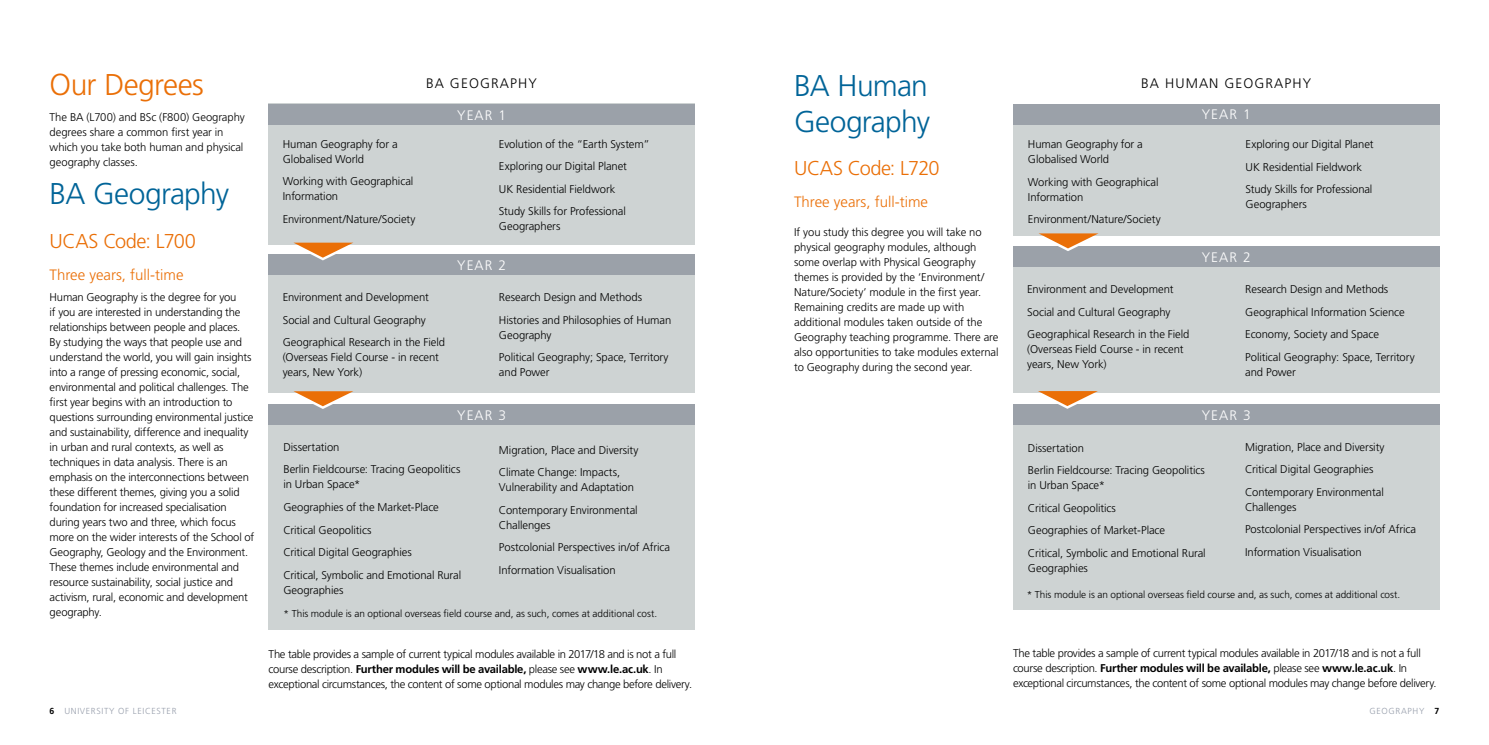
<style>
.page{position:relative;width:1489px;height:745px;background:#fff}
.page>*{position:absolute;margin:0;border:0;box-sizing:border-box;transform-origin:0 0}
.t1{font:300 30.25px "Frutiger LT Std";color:#ea6f07}
.t2{font:300 30px/36px "Frutiger LT Std";letter-spacing:-.025em;color:#006498}
.t3{font:300 20px "Frutiger LT Std";letter-spacing:-.025em;color:#ea6f07}
.t4{font:300 15px "Frutiger LT Std";color:#ea6f07}
.t5{font:300 13.75px "Frutiger LT Std";letter-spacing:.08em;color:#fff}
.t6{font:300 13.75px "Frutiger LT Std";letter-spacing:.08em;color:#000}
.t7{font:300 11.25px/15px "Frutiger LT Std";letter-spacing:-.01em;color:#000}
.t8{font:300 11.25px/15px "Frutiger LT Std";letter-spacing:-.03em;color:#000}
.t9{font:300 10px "Frutiger LT Std";letter-spacing:-.005em;color:#000}
.t10{font:300 8.75px "Frutiger LT Std";letter-spacing:.075em;color:#989fac}
.s1{font-size:30px}
.s2{font-weight:700}
.s3{font-weight:700;color:#000}
</style>
<div class="page">
<div style="left:268px;top:254px;width:426px;height:139px;background:#ced3d3"></div>
<div style="left:268px;top:254px;width:426px;height:21px;background:#9ba1a9"></div>
<div style="left:268px;top:104px;width:426px;height:141px;background:#ced3d3"></div>
<div style="left:268px;top:104px;width:426px;height:20px;background:#9ba1a9"></div>
<div style="left:268px;top:404px;width:426px;height:225px;background:#ced3d3"></div>
<div style="left:268px;top:404px;width:426px;height:21px;background:#9ba1a9"></div>
<svg style="left:293px;top:242px;width:60px;height:18px"></svg>
<svg style="left:293px;top:391px;width:60px;height:18px"></svg>
<div style="left:1012px;top:246px;width:427px;height:147px;background:#ced3d3"></div>
<div style="left:1012px;top:246px;width:427px;height:21px;background:#9ba1a9"></div>
<div style="left:1012px;top:404px;width:427px;height:206px;background:#ced3d3"></div>
<div style="left:1012px;top:404px;width:427px;height:20px;background:#9ba1a9"></div>
<svg style="left:1038px;top:391px;width:59px;height:17px"></svg>
<div style="left:1012px;top:104px;width:427px;height:132px;background:#ced3d3"></div>
<div style="left:1012px;top:104px;width:427px;height:20px;background:#9ba1a9"></div>
<svg style="left:1039px;top:233px;width:59px;height:18px"></svg>
<h1 class="t1" style="left:50px;top:67px;width:156px">Our <span class="s1">Degre</span>es</h1>
<p class="t7" style="left:50px;top:109px;width:197px">The BA (L700) and BSc (F800) Geography degrees share a common first year in which you take both human and physical geography classes.</p>
<h2 class="t2" style="left:50px;top:176px;width:181px">BA Geography</h2>
<h3 class="t3" style="left:50px;top:229px;width:148px">UCAS Code: L700</h3>
<h3 class="t4" style="left:50px;top:266px;width:135px">Three years, full-time</h3>
<p class="t7" style="left:50px;top:289px;width:206px">Human Geography is the degree for you<br>if you are interested in understanding the relationships between people and places.<br>By studying the ways that people use and understand the world, you will gain insights into a range of pressing economic, social, environmental and political challenges. The first year begins with an introduction to questions surrounding environmental justice and sustainability, difference and inequality in urban and rural contexts, as well as techniques in data analysis. There is an emphasis on the interconnections between these different themes, giving you a solid foundation for increased specialisation during years two and three, which focus more on the wider interests of the School of Geography, Geology and the Environment.<br>These themes include environmental and resource sustainability, social justice and activism, rural, economic and development geography.</p>
<p class="t6" style="left:426px;top:75px;width:112px">BA GEOGRAPHY</p>
<p class="t7" style="left:283px;top:136px;width:116px">Human Geography for a<br>Globalised World</p>
<p class="t7" style="left:283px;top:174px;width:132px">Working with Geographical<br>Information</p>
<p class="t7" style="left:283px;top:211px;width:134px">Environment/Nature/Society</p>
<p class="t5" style="left:457px;top:107px;width:51px">YEAR 1</p>
<p class="t7" style="left:499px;top:132px;width:152px;line-height:22.5px">Evolution of the “Earth System”<br>Exploring our Digital Planet<br>UK Residential Fieldwork<br>Study Skills for Professional</p>
<p class="t7" style="left:499px;top:219px;width:63px">Geographers</p>
<p class="t5" style="left:457px;top:257px;width:51px">YEAR 2</p>
<p class="t7" style="left:499px;top:286px;width:174px;line-height:22.5px">Research Design and Methods<br>Histories and Philosophies of Human</p>
<p class="t7" style="left:499px;top:323px;width:171px;line-height:22.5px">Geography<br>Political Geography; Space, Territory</p>
<p class="t7" style="left:499px;top:365px;width:52px">and Power</p>
<p class="t5" style="left:457px;top:407px;width:51px">YEAR 3</p>
<p class="t7" style="left:283px;top:435px;width:178px;line-height:22.5px">Dissertation<br>Berlin Fieldcourse: Tracing Geopolitics</p>
<p class="t7" style="left:283px;top:473px;width:179px;line-height:22.5px">in Urban Space*<br>Geographies of the Market-Place<br>Critical Geopolitics<br>Critical Digital Geographies<br>Critical, Symbolic and Emotional Rural</p>
<p class="t7" style="left:283px;top:582px;width:62px">Geographies</p>
<p class="t7" style="left:283px;top:286px;width:164px;line-height:22.5px">Environment and Development<br>Social and Cultural Geography<br>Geographical Research in the Field</p>
<p class="t7" style="left:283px;top:350px;width:158px">(Overseas Field Course - in recent years, New York)</p>
<p class="t7" style="left:499px;top:438px;width:141px;line-height:22.5px">Migration, Place and Diversity<br>Climate Change: Impacts,</p>
<p class="t7" style="left:499px;top:476px;width:140px;line-height:22.5px">Vulnerability and Adaptation<br>Contemporary Environmental</p>
<p class="t7" style="left:499px;top:513px;width:173px;line-height:22.5px">Challenges<br>Postcolonial Perspectives in/of Africa<br>Information Visualisation</p>
<p class="t9" style="left:283px;top:607px;width:375px">* This module is an optional overseas field course and, as such, comes at additional cost.</p>
<h2 class="t2" style="left:794px;top:67px;width:137px">BA Human<br>Geography</h2>
<h3 class="t3" style="left:794px;top:156px;width:147px">UCAS Code: L720</h3>
<h3 class="t4" style="left:794px;top:193px;width:135px">Three years, full-time</h3>
<p class="t7" style="left:794px;top:224px;width:206px">If you study this degree you will take no physical geography modules, although some overlap with Physical Geography themes is provided by the ‘Environment/ Nature/Society’ module in the first year.<br>Remaining credits are made up with additional modules taken outside of the Geography teaching programme. There are also opportunities to take modules external to Geography during the second year.</p>
<p class="t6" style="left:1141px;top:76px;width:171px">BA HUMAN GEOGRAPHY</p>
<p class="t5" style="left:1201px;top:107px;width:51px">YEAR 1</p>
<p class="t7" style="left:1027px;top:137px;width:116px">Human Geography for a<br>Globalised World</p>
<p class="t7" style="left:1027px;top:174px;width:132px">Working with Geographical<br>Information</p>
<p class="t7" style="left:1027px;top:212px;width:134px">Environment/Nature/Society</p>
<p class="t7" style="left:1245px;top:133px;width:130px;line-height:22.5px">Exploring our Digital Planet<br>UK Residential Fieldwork<br>Study Skills for Professional</p>
<p class="t7" style="left:1245px;top:197px;width:63px">Geographers</p>
<p class="t5" style="left:1201px;top:249px;width:51px">YEAR 2</p>
<p class="t7" style="left:1245px;top:278px;width:171px;line-height:22.5px">Research Design and Methods<br>Geographical Information Science<br>Economy, Society and Space<br>Political Geography: Space, Territory</p>
<p class="t7" style="left:1245px;top:364px;width:52px">and Power</p>
<p class="t5" style="left:1201px;top:407px;width:51px">YEAR 3</p>
<p class="t7" style="left:1027px;top:436px;width:178px;line-height:22.5px">Dissertation<br>Berlin Fieldcourse: Tracing Geopolitics</p>
<p class="t7" style="left:1027px;top:474px;width:179px;line-height:22.5px">in Urban Space*<br>Critical Geopolitics<br>Geographies of Market-Place<br>Critical, Symbolic and Emotional Rural</p>
<p class="t7" style="left:1027px;top:560px;width:62px">Geographies</p>
<p class="t7" style="left:1027px;top:278px;width:164px;line-height:22.5px">Environment and Development<br>Social and Cultural Geography<br>Geographical Research in the Field</p>
<p class="t7" style="left:1027px;top:341px;width:158px">(Overseas Field Course - in recent years, New York)</p>
<p class="t7" style="left:1244px;top:435px;width:141px;line-height:22.5px">Migration, Place and Diversity<br>Critical Digital Geographies<br>Contemporary Environmental</p>
<p class="t7" style="left:1244px;top:495px;width:173px;line-height:22.5px">Challenges<br>Postcolonial Perspectives in/of Africa<br>Information Visualisation</p>
<p class="t9" style="left:1026px;top:588px;width:375px">* This module is an optional overseas field course and, as such, comes at additional cost.</p>
<p class="t8" style="left:268px;top:646px;width:425px">The table provides a sample of current typical modules available in 2017/18 and is not a full course description. <span class="s2">Further modules will be available,</span> please see <span class="s2">www.le.ac.uk</span>. In exceptional circumstances, the content of some optional modules may change before delivery.</p>
<p class="t8" style="left:1013px;top:645px;width:425px">The table provides a sample of current typical modules available in 2017/18 and is not a full course description. <span class="s2">Further modules will be available,</span> please see <span class="s2">www.le.ac.uk</span>. In exceptional circumstances, the content of some optional modules may change before delivery.</p>
<p class="t10" style="left:50px;top:705px;width:128px"><span class="s3">6</span> UNIVERSITY OF LEICESTER</p>
<p class="t10" style="left:1369px;top:705px;width:71px">GEOGRAPHY <span class="s3">7</span></p>
</div>
